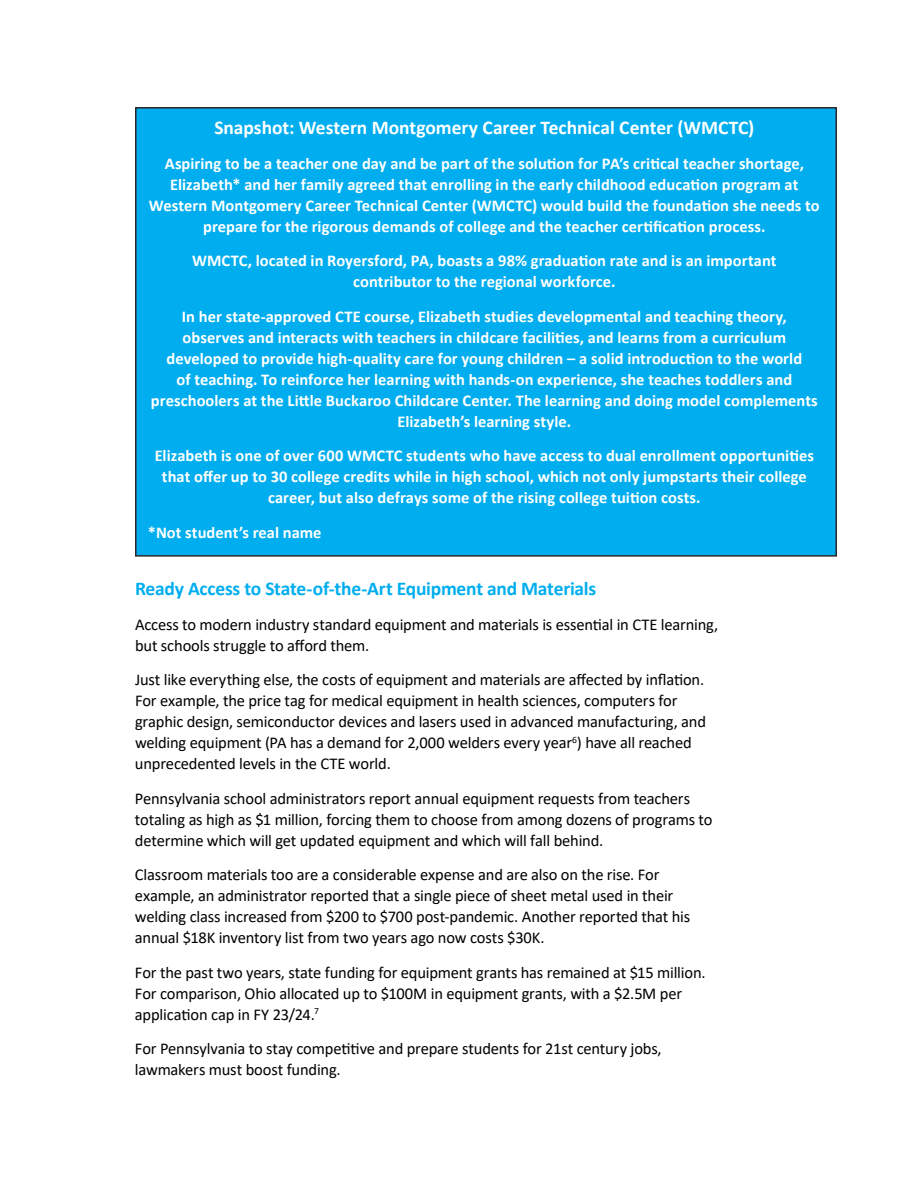
<style>
.page{position:relative;width:918px;height:1188px;background:#fff}
.page>*{position:absolute;margin:0;border:0;box-sizing:border-box;transform-origin:0 0}
.t1{font:700 19.5px "Calibri";letter-spacing:-.005em;color:#fff}
.t2{font:700 19.5px "Calibri";letter-spacing:-.015em;color:#00aeef}
.t3{font:16.5px/21px "Calibri";letter-spacing:-.01em;color:#000}
.t4{font:700 16.5px/21px "Calibri";color:#fff;text-align:center}
</style>
<div class="page">
<div style="left:135px;top:107px;width:702px;height:450px;background:#00aeef;border:2px solid #292829"></div>
<p class="t1" style="left:214px;top:114px;width:542px">Snapshot: Western Montgomery Career Technical Center (WMCTC)</p>
<p class="t4" style="left:149px;top:152px;width:672px">Aspiring to be a teacher one day and be part of the solution for PA’s critical teacher shortage, Elizabeth* and her family agreed that enrolling in the early childhood education program at Western Montgomery Career Technical Center (WMCTC) would build the foundation she needs to prepare for the rigorous demands of college and the teacher certification process.</p>
<p class="t4" style="left:192px;top:250px;width:586px">WMCTC, located in Royersford, PA, boasts a 98% graduation rate and is an important contributor to the regional workforce.</p>
<p class="t4" style="left:151px;top:305px;width:668px">In her state-approved CTE course, Elizabeth studies developmental and teaching theory, observes and interacts with teachers in childcare facilities, and learns from a curriculum developed to provide high-quality care for young children – a solid introduction to the world<br>of teaching. To reinforce her learning with hands-on experience, she teaches toddlers and preschoolers at the Little Buckaroo Childcare Center. The learning and doing model complements Elizabeth’s learning style.</p>
<p class="t4" style="left:155px;top:445px;width:661px">Elizabeth is one of over 600 WMCTC students who have access to dual enrollment opportunities that offer up to 30 college credits while in high school, which not only jumpstarts their college career, but also defrays some of the rising college tuition costs.</p>
<p class="t4" style="left:148px;top:522px;width:175px">*Not student’s real name</p>
<p class="t2" style="left:135px;top:575px;width:463px">Ready Access to State-of-the-Art Equipment and Materials</p>
<p class="t3" style="left:135px;top:613px;width:585px">Access to modern industry standard equipment and materials is essential in CTE learning, but schools struggle to afford them.</p>
<p class="t3" style="left:135px;top:669px;width:573px">Just like everything else, the costs of equipment and materials are affected by inflation.<br>For example, the price tag for medical equipment in health sciences, computers for graphic design, semiconductor devices and lasers used in advanced manufacturing, and welding equipment (PA has a demand for 2,000 welders every year<sup>6</sup>) have all reached unprecedented levels in the CTE world.</p>
<p class="t3" style="left:135px;top:787px;width:579px">Pennsylvania school administrators report annual equipment requests from teachers totaling as high as $1 million, forcing them to choose from among dozens of programs to determine which will get updated equipment and which will fall behind.</p>
<p class="t3" style="left:135px;top:864px;width:557px">Classroom materials too are a considerable expense and are also on the rise. For example, an administrator reported that a single piece of sheet metal used in their welding class increased from $200 to $700 post-pandemic. Another reported that his annual $18K inventory list from two years ago now costs $30K.</p>
<p class="t3" style="left:135px;top:961px;width:572px">For the past two years, state funding for equipment grants has remained at $15 million.<br>For comparison, Ohio allocated up to $100M in equipment grants, with a $2.5M per application cap in FY 23/24.<sup>7</sup></p>
<p class="t3" style="left:135px;top:1038px;width:528px">For Pennsylvania to stay competitive and prepare students for 21st century jobs, lawmakers must boost funding.</p>
</div>
